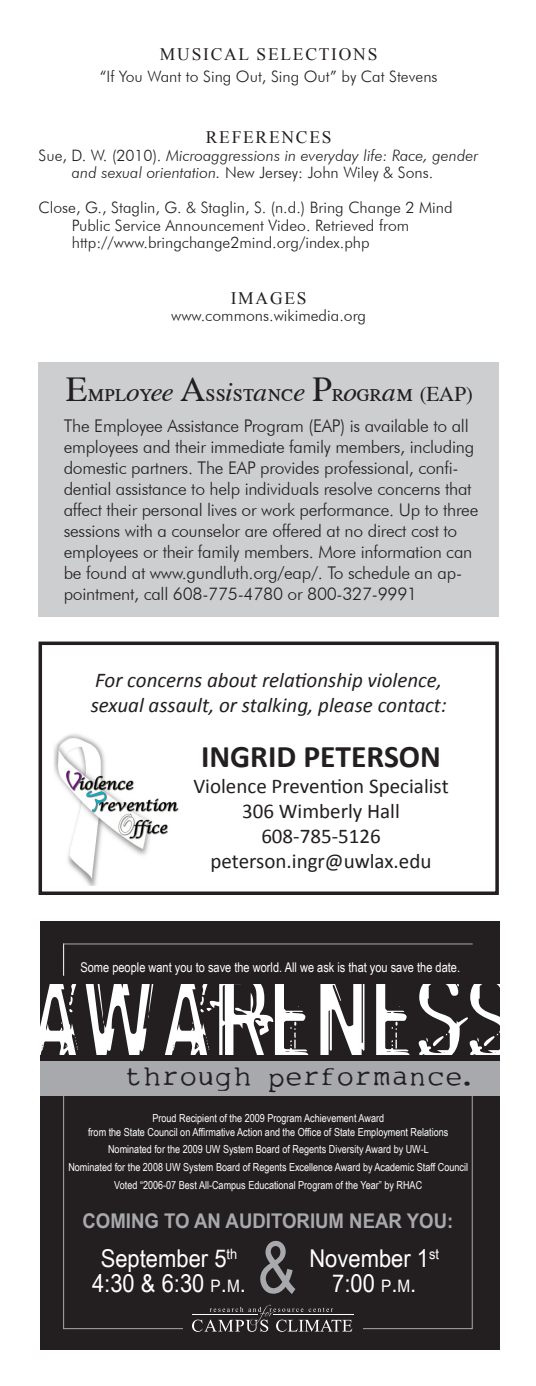
<style>
.page{position:relative;width:536px;height:1386px;background:#fff}
.page>*{position:absolute;margin:0;border:0;box-sizing:border-box;transform-origin:0 0}
.t1{font:133.17px "Astonished";color:#fff}
.t2{font:71.4px "Arial Narrow";color:#a8a9ad}
.t3{font:700 31.5px "Calibri";color:#231f20}
.t4{font:27.65px "My type of font";color:#231f20}
.t5{font:26.25px "Willing Race";color:#231f20}
.t6{font:24.5px "Arial Narrow";color:#fff;scale:1.09 1}
.t7{font:21px "Calibri";color:#231f20}
.t8{font:italic 21px "Calibri";color:#231f20}
.t9{font:700 20.3px "Arial Narrow";color:#a8a9ad;scale:1.12 1}
.t10{font:300 17.5px/21px "Futura BT";letter-spacing:-.015em;color:#231f20}
.t11{font:17.5px "Times New Roman";letter-spacing:.1em;color:#231f20}
.t12{font:300 15.75px "Futura BT";color:#231f20}
.t13{font:italic 300 15.75px/17.5px "Futura BT";color:#231f20}
.t14{font:13.47px "Arial Narrow";color:#fff}
.t15{font:11.03px "Arial Narrow";color:#fff}
.s1{font-style:normal}
.s2{font-size:35px}
.s3{font-size:21px}
.s4{font-size:17.15px}
.s5{font-style:inherit}
</style>
<div class="page">
<div style="left:38px;top:362px;width:460px;height:255px;background:#cdced0"></div>
<img style="left:54px;top:734px;width:125px;height:151px">
<div style="left:40px;top:921px;width:459px;height:428px;background:#231f20"></div>
<div style="left:40px;top:1061px;width:459px;height:35px;background:#a8a9ad"></div>
<hr style="left:63px;top:944px;width:1px;height:32px;background:#fff">
<hr style="left:63px;top:944px;width:409px;height:1px;background:#a8a9ad">
<hr style="left:273px;top:1315px;width:81px;height:1px;background:#fff">
<svg style="left:192px;top:1305px;width:160px;height:27px"></svg>
<div style="left:38px;top:642px;width:460px;height:253px;border:4px solid #231f20"></div>
<p class="t11" style="left:160px;top:42px;width:219px">MUSICAL SELECTIONS</p>
<p class="t12" style="left:100px;top:67px;width:339px">“If You Want to Sing Out, Sing Out” by Cat Stevens</p>
<p class="t11" style="left:206px;top:126px;width:127px">REFERENCES</p>
<p class="t13" style="left:72px;top:146px;width:408px;text-indent:-33px"><span class="s1">Sue, D. W. (2010).</span> Microaggressions in everyday life: Race, gender and sexual orientation. <span class="s1">New Jersey: John Wiley &amp; Sons.</span></p>
<p class="t12" style="left:38px;top:198px;width:415px">Close, G., Staglin, G. &amp; Staglin, S. (n.d.) Bring Change 2 Mind</p>
<p class="t12" style="left:72px;top:216px;width:339px">Public Service Announcement Video. Retrieved from</p>
<p class="t12" style="left:72px;top:233px;width:299px">http://www.bringchange2mind.org/index.php</p>
<p class="t11" style="left:231px;top:286px;width:77px">IMAGES</p>
<p class="t12" style="left:171px;top:306px;width:196px">www.commons.wikimedia.org</p>
<p class="t5" style="left:65px;top:375px;width:409px"><span class="s2">E</span>mployee <span class="s2">A</span>ssistance <span class="s2">P</span>rogram <span class="s3">(EAP)</span></p>
<p class="t10" style="left:64px;top:415px;width:416px">The Employee Assistance Program (EAP) is available to all employees and their immediate family members, including domestic partners. The EAP provides professional, confi&shy;dential assistance to help individuals resolve concerns that affect their personal lives or work performance. Up to three sessions with a counselor are offered at no direct cost to employees or their family members. More information can be found at www.gundluth.org/eap/. To schedule an ap&shy;pointment, call 608-775-4780 or 800-327-9991</p>
<p class="t8" style="left:95px;top:667px;width:348px">For concerns about relationship violence,</p>
<p class="t8" style="left:91px;top:692px;width:357px">sexual assault, or stalking, please contact:</p>
<p class="t3" style="left:201px;top:737px;width:241px">INGRID PETERSON</p>
<p class="t7" style="left:193px;top:773px;width:257px">Violence Prevention Specialist</p>
<p class="t7" style="left:242px;top:798px;width:159px">306 Wimberly Hall</p>
<p class="t7" style="left:261px;top:823px;width:121px">608-785-5126</p>
<p class="t7" style="left:210px;top:848px;width:222px">peterson.ingr@uwlax.edu</p>
<p class="t1" style="left:30px;top:942px;width:488px">AWARENESS</p>
<p class="t14" style="left:80px;top:957px;width:381px">Some people want you to save the world. All we ask is that you save the date.</p>
<p class="t4" style="left:125px;top:1059px;width:348px">through performance.</p>
<p class="t15" style="left:152px;top:1110px;width:233px">Proud Recipient of the 2009 Program Achievement Award</p>
<p class="t15" style="left:88px;top:1124px;width:362px">from the State Council on Affirmative Action and the Office of State Employment Relations</p>
<p class="t15" style="left:108px;top:1141px;width:322px">Nominated for the 2009 UW System Board of Regents Diversity Award by UW-L</p>
<p class="t15" style="left:68px;top:1159px;width:401px">Nominated for the 2008 UW System Board of Regents Excellence Award by Academic Staff Council</p>
<p class="t15" style="left:114px;top:1177px;width:309px">Voted “2006-07 Best All-Campus Educational Program of the Year” by RHAC</p>
<p class="t9" style="left:82px;top:1205px;width:332px">COMING TO AN AUDITORIUM NEAR YOU:</p>
<p class="t6" style="left:101px;top:1240px;width:127px">September 5<sup>th</sup></p>
<p class="t6" style="left:92px;top:1265px;width:142px">4:30 &amp; 6:30 <span class="s4">p</span><span class="s5">.</span><span class="s4">m</span><span class="s5">.</span></p>
<p class="t2" style="left:257px;top:1215px;width:41px">&amp;</p>
<p class="t6" style="left:309px;top:1240px;width:120px">November 1<sup>st</sup></p>
<p class="t6" style="left:332px;top:1265px;width:79px">7:00 <span class="s4">p</span><span class="s5">.</span><span class="s4">m</span><span class="s5">.</span></p>
</div>
